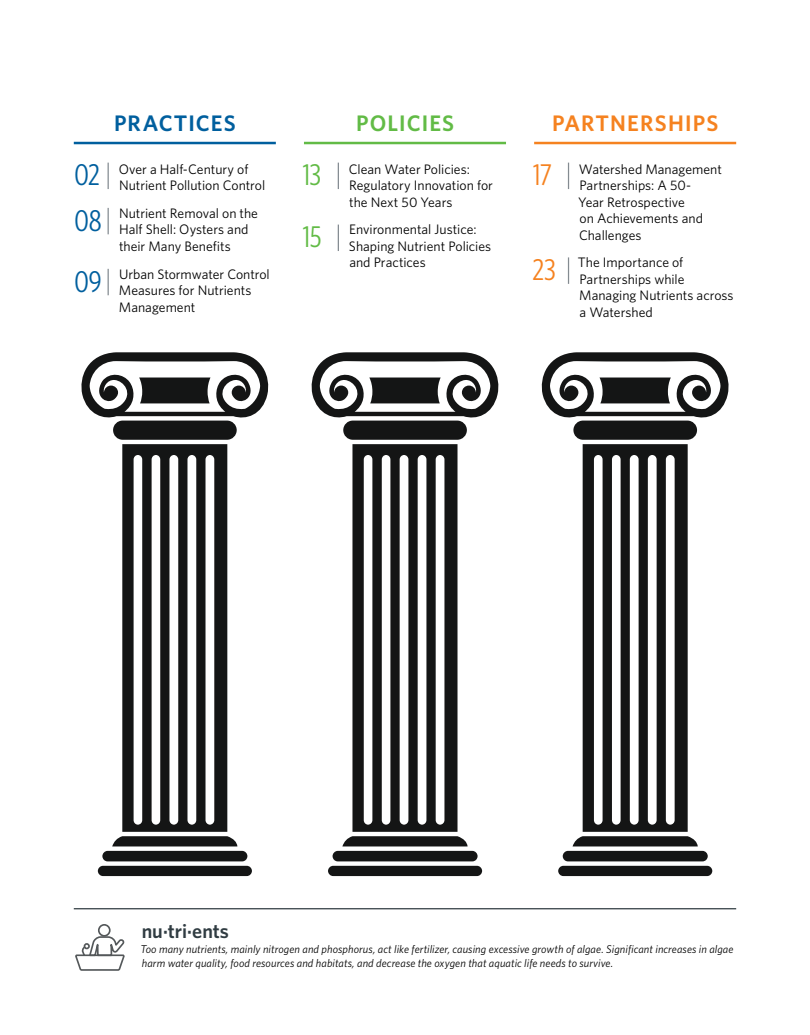
<style>
.page{position:relative;width:810px;height:1035px;background:#fff}
.page>*{position:absolute;margin:0;border:0;box-sizing:border-box;transform-origin:0 0}
.t1{font:30px/61px "Whitney Condensed";color:#005f9e}
.t2{font:30px "Whitney Condensed";color:#62bb46}
.t3{font:30px "Whitney Condensed";color:#f58220}
.t4{font:600 22.5px "Whitney";letter-spacing:.05em;color:#f58220}
.t5{font:600 22.5px "Whitney";letter-spacing:.05em;color:#005f9e}
.t6{font:600 22.5px "Whitney";letter-spacing:.05em;color:#62bb46}
.t7{font:600 20px "Whitney";color:#303c42}
.t8{font:13.75px/16.5px "Whitney";color:#000}
.t9{font:italic 11.25px/15px "Whitney";letter-spacing:.005em;color:#000}
</style>
<div class="page">
<div style="left:98px;top:866px;width:154px;height:10px;background:#141515;border-radius:5px"></div>
<div style="left:113px;top:421px;width:124px;height:19px;background:#141515;border-radius:10px"></div>
<svg style="left:81px;top:352px;width:188px;height:66px"></svg>
<div style="left:102px;top:851px;width:145px;height:10px;background:#141515;border-radius:5px"></div>
<svg style="left:122px;top:444px;width:105px;height:388px"></svg>
<svg style="left:112px;top:836px;width:125px;height:10px"></svg>
<div style="left:328px;top:866px;width:154px;height:10px;background:#141515;border-radius:5px"></div>
<div style="left:343px;top:421px;width:124px;height:19px;background:#141515;border-radius:10px"></div>
<svg style="left:311px;top:352px;width:188px;height:66px"></svg>
<div style="left:333px;top:851px;width:145px;height:10px;background:#141515;border-radius:5px"></div>
<svg style="left:352px;top:444px;width:106px;height:388px;fill:#141515"></svg>
<svg style="left:342px;top:836px;width:126px;height:10px"></svg>
<div style="left:558px;top:866px;width:154px;height:10px;background:#141515;border-radius:5px"></div>
<div style="left:573px;top:421px;width:124px;height:19px;background:#141515;border-radius:10px"></div>
<svg style="left:541px;top:352px;width:188px;height:66px"></svg>
<div style="left:563px;top:851px;width:145px;height:10px;background:#141515;border-radius:5px"></div>
<svg style="left:583px;top:444px;width:105px;height:388px;fill:#141515"></svg>
<svg style="left:573px;top:836px;width:125px;height:10px"></svg>
<hr style="left:74px;top:142px;width:202px;height:2px;background:#005f9e">
<hr style="left:304px;top:142px;width:202px;height:2px;background:#62bb46">
<hr style="left:534px;top:142px;width:202px;height:2px;background:#f58220">
<svg style="left:338px;top:163px;width:1px;height:26px"></svg>
<svg style="left:338px;top:225px;width:1px;height:26px"></svg>
<svg style="left:108px;top:163px;width:1px;height:26px"></svg>
<svg style="left:568px;top:163px;width:1px;height:26px"></svg>
<svg style="left:568px;top:257px;width:1px;height:27px"></svg>
<svg style="left:108px;top:208px;width:1px;height:26px"></svg>
<svg style="left:108px;top:269px;width:1px;height:26px"></svg>
<hr style="left:74px;top:908px;width:662px;height:1px;background:#303c42">
<svg style="left:75px;top:924px;width:50px;height:47px"></svg>
<h2 class="t5" style="left:114px;top:108px;width:123px">PRACTICES</h2>
<h2 class="t6" style="left:356px;top:108px;width:100px">POLICIES</h2>
<h2 class="t4" style="left:552px;top:108px;width:168px">PARTNERSHIPS</h2>
<p class="t8" style="left:119px;top:160px;width:148px">Over a Half-Century of<br>Nutrient Pollution Control</p>
<p class="t8" style="left:119px;top:204px;width:141px">Nutrient Removal on the<br>Half Shell: Oysters and their Many Benefits</p>
<p class="t8" style="left:119px;top:265px;width:152px">Urban Stormwater Control<br>Measures for Nutrients<br>Management</p>
<p class="t8" style="left:349px;top:160px;width:146px">Clean Water Policies:<br>Regulatory Innovation for the Next 50 Years</p>
<p class="t8" style="left:349px;top:221px;width:144px">Environmental Justice:<br>Shaping Nutrient Policies and Practices</p>
<p class="t8" style="left:578px;top:160px;width:145px">Watershed Management<br>Partnerships: A 50-<br>Year Retrospective<br>on Achievements and<br>Challenges</p>
<p class="t8" style="left:578px;top:254px;width:157px">The Importance of<br>Partnerships while<br>Managing Nutrients across a Watershed</p>
<h1 class="t1" style="left:75px;top:144px;width:27px">02</h1>
<h1 class="t2" style="left:303px;top:157px;width:20px">13</h1>
<h1 class="t3" style="left:533px;top:157px;width:20px">17</h1>
<h1 class="t1" style="left:75px;top:189px;width:29px">08<br>09</h1>
<h1 class="t2" style="left:303px;top:219px;width:20px">15</h1>
<h1 class="t3" style="left:533px;top:252px;width:25px">23</h1>
<h3 class="t7" style="left:142px;top:917px;width:89px">nu·tri·ents</h3>
<p class="t9" style="left:140px;top:941px;width:595px">Too many nutrients, mainly nitrogen and phosphorus, act like fertilizer, causing excessive growth of algae. Significant increases in algae harm water quality, food resources and habitats, and decrease the oxygen that aquatic life needs to survive.</p>
</div>
